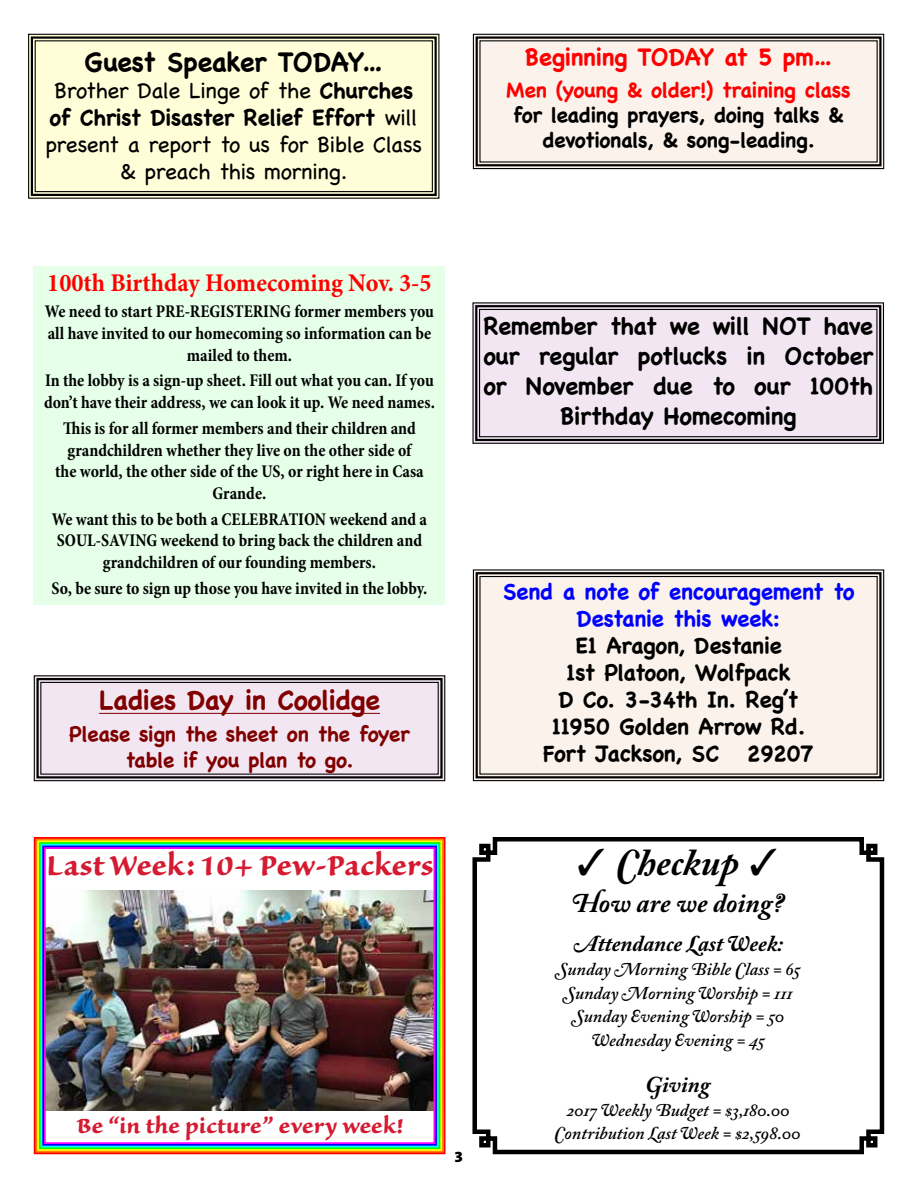
<style>
.page{position:relative;width:918px;height:1188px;background:#fff}
.page>*{position:absolute;margin:0;border:0;box-sizing:border-box;transform-origin:0 0}
.t1{font:italic 700 37.5px "Adobe Caslon Pro";color:#000}
.t2{font:36px "Sanvito Pro Bold Capt";color:#d51b32}
.t3{font:27px "Sanvito Pro Bold Capt";color:#d51b32}
.t4{font:700 27px "Chalkboard";letter-spacing:-.025em;color:#800000}
.t5{font:700 27px "Chalkboard";letter-spacing:-.02em;color:#000}
.t6{font:italic 700 27px "Adobe Caslon Pro";color:#000}
.t7{font:700 25.5px "Minion Pro";color:#f00;scale:.95 1}
.t8{font:700 24px/30px "Chalkboard";letter-spacing:-.02em;color:#000;text-align:center}
.t9{font:700 24px "Chalkboard";letter-spacing:-.01em;color:#f00}
.t10{font:22.5px/27px "Chalkboard";letter-spacing:-.02em;color:#000;text-align:center}
.t11{font:700 22.5px/27px "Chalkboard";letter-spacing:-.02em;color:#000;text-align:center}
.t12{font:700 22.5px/27px "Chalkboard";letter-spacing:-.02em;color:#00f;text-align:center}
.t13{font:italic 700 22.5px "Adobe Caslon Pro";color:#000}
.t14{font:700 21px/25.2px "Chalkboard";letter-spacing:-.025em;color:#000;text-align:center}
.t15{font:700 21px/25.2px "Chalkboard";letter-spacing:-.025em;color:#800000;text-align:center}
.t16{font:700 21px "Chalkboard";letter-spacing:-.015em;color:#f00}
.t17{font:700 condensed 18px/21.6px "Minion Pro";color:#000;text-align:center;scale:.95 1}
.t18{font:italic 600 18px/23.7px "Adobe Caslon Pro";color:#000;text-align:center}
.t19{font:900 16.5px "Myriad Pro";color:#000}
.s1{font-weight:700}
</style>
<div class="page">
<div style="left:28px;top:33px;width:412px;height:166px;background:#fffed9"></div>
<div style="left:31px;top:36px;width:406px;height:160px;border:2px solid #000"></div>
<div style="left:35px;top:40px;width:398px;height:152px;border:1px solid #000"></div>
<svg style="left:472px;top:837px;width:413px;height:318px"></svg>
<div style="left:472px;top:569px;width:413px;height:213px;background:#faf2eb"></div>
<div style="left:476px;top:572px;width:406px;height:206px;border:2px solid #000"></div>
<div style="left:479px;top:576px;width:399px;height:199px;border:1px solid #000"></div>
<svg style="left:472px;top:33px;width:413px;height:137px;background:#eee6e0"></svg>
<div style="left:476px;top:36px;width:406px;height:130px;border:2px solid #000"></div>
<div style="left:472px;top:302px;width:412px;height:142px;background:#f2e6f2"></div>
<div style="left:475px;top:305px;width:406px;height:136px;border:2px solid #000"></div>
<div style="left:479px;top:309px;width:398px;height:128px;border:1px solid #000"></div>
<svg style="left:33px;top:675px;width:413px;height:107px;background:#e8dce7"></svg>
<div style="left:36px;top:678px;width:407px;height:100px;border:2px solid #000"></div>
<div style="left:40px;top:682px;width:399px;height:93px;border:1px solid #000"></div>
<img style="left:36px;top:839px;width:407px;height:313px">
<div style="left:39px;top:842px;width:401px;height:307px;border:2px solid #0f0"></div>
<div style="left:42px;top:846px;width:395px;height:300px;border:2px solid #00f"></div>
<div style="left:44px;top:847px;width:391px;height:297px;border:2px solid #f0f"></div>
<div style="left:34px;top:266px;width:411px;height:339px;background:#e6ffe9"></div>
<h3 class="t5" style="left:84px;top:46px;width:300px">Guest Speaker TODAY…</h3>
<p class="t10" style="left:45px;top:77px;width:378px">Brother Dale Linge of the <span class="s1">Churches of Christ Disaster Relief Effort</span> will present a report to us for Bible Class &amp; preach this morning.</p>
<h3 class="t9" style="left:525px;top:43px;width:309px">Beginning TODAY at 5 pm…</h3>
<p class="t16" style="left:507px;top:77px;width:346px">Men (young &amp; older!) training class</p>
<p class="t14" style="left:513px;top:102px;width:333px">for leading prayers, doing talks &amp; devotionals, &amp; song-leading.</p>
<h3 class="t7" style="left:47px;top:265px;width:406px">100th Birthday Homecoming Nov. 3-5</h3>
<p class="t17" style="left:45px;top:301px;width:411px">We need to start PRE-REGISTERING former members you all have invited to our homecoming so information can be mailed to them.</p>
<p class="t17" style="left:44px;top:370px;width:413px;text-align:left">In the lobby is a sign-up sheet. Fill out what you can. If you don’t have their address, we can look it up. We need names.</p>
<p class="t17" style="left:55px;top:417px;width:389px">This is for all former members and their children and grandchildren whether they live on the other side of the world, the other side of the US, or right here in Casa Grande.</p>
<p class="t17" style="left:52px;top:508px;width:396px">We want this to be both a CELEBRATION weekend and a<br>SOUL-SAVING weekend to bring back the children and grandchildren of our founding members.</p>
<p class="t17" style="left:52px;top:577px;width:397px">So, be sure to sign up those you have invited in the lobby.</p>
<h3 class="t4" style="left:99px;top:684px;width:282px">Ladies Day in Coolidge</h3>
<p class="t15" style="left:69px;top:722px;width:342px">Please sign the sheet on the foyer table if you plan to go.</p>
<h3 class="t8" style="left:483px;top:310px;width:391px">Remember that we will NOT have our regular potlucks in October or November due to our 100th<br>Birthday Homecoming</h3>
<p class="t12" style="left:503px;top:578px;width:353px">Send a note of encouragement to<br>Destanie this week:</p>
<p class="t11" style="left:543px;top:632px;width:272px">E1 Aragon, Destanie<br>1st Platoon, Wolfpack<br>D Co. 3-34th In. Reg’t<br>11950 Golden Arrow Rd.<br>Fort Jackson, SC 29207</p>
<h2 class="t2" style="left:46px;top:844px;width:389px">Last Week: 10+ Pew-Packers</h2>
<h3 class="t3" style="left:76px;top:1110px;width:328px">Be “in the picture” every week!</h3>
<p class="t19" style="left:454px;top:1143px;width:11px">3</p>
<h1 class="t1" style="left:577px;top:841px;width:202px">✓ Checkup ✓</h1>
<h3 class="t6" style="left:572px;top:887px;width:213px">How are we doing?</h3>
<p class="t13" style="left:574px;top:930px;width:211px">Attendance Last Week:</p>
<p class="t18" style="left:556px;top:957px;width:246px">Sunday Morning Bible Class = 65<br>Sunday Morning Worship = 111<br>Sunday Evening Worship = 50<br>Wednesday Evening = 45</p>
<p class="t13" style="left:646px;top:1071px;width:66px">Giving</p>
<p class="t18" style="left:554px;top:1098px;width:248px">2017 Weekly Budget = $3,180.00<br>Contribution Last Week = $2,598.00</p>
</div>
